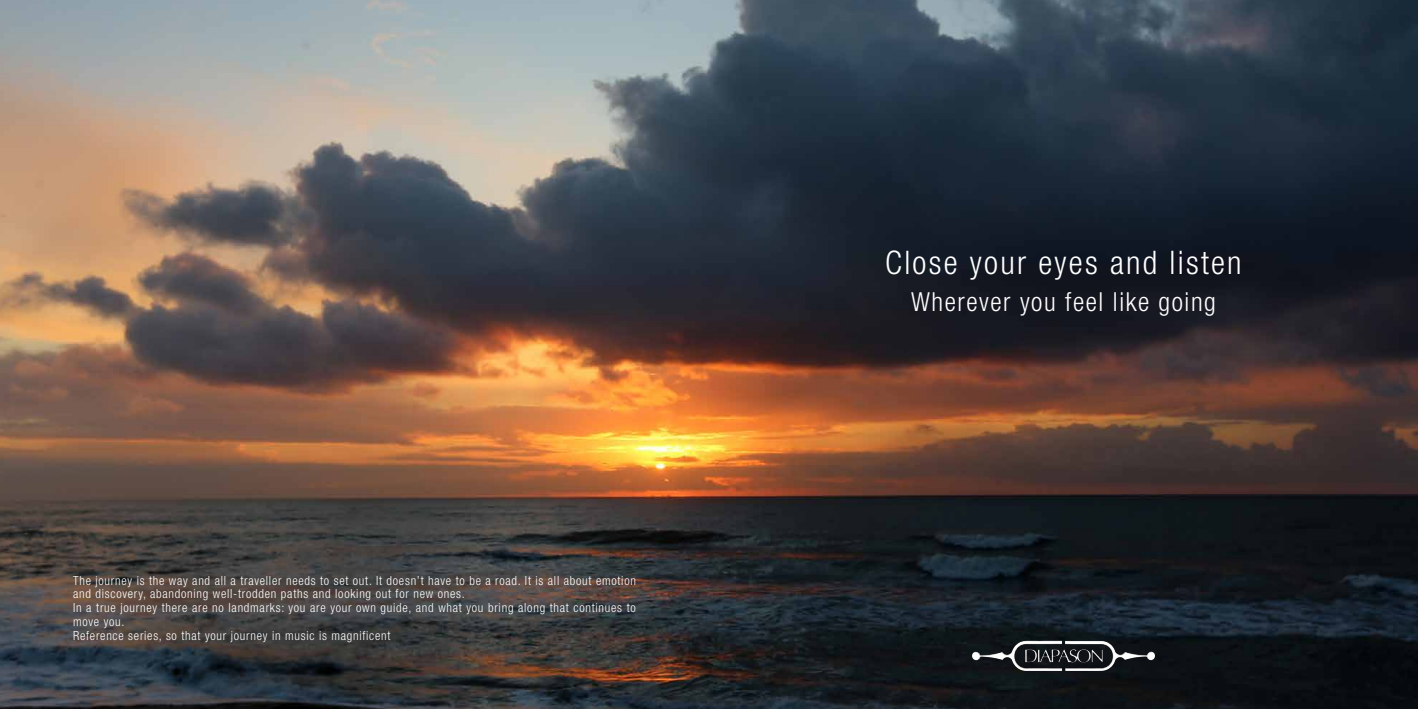
<style>
.page{position:relative;width:1418px;height:709px;background:#fff}
.page>*{position:absolute;margin:0;border:0;box-sizing:border-box;transform-origin:0 0}
.t1{font:300 condensed 32.5px "Helvetica Neue LT Std";letter-spacing:.07em;color:#fff}
.t2{font:300 condensed 26.25px "Helvetica Neue LT Std";letter-spacing:.06em;color:#fff}
.t3{font:300 condensed 12.5px/13.8px "Helvetica Neue LT Std";letter-spacing:.06em;color:#fff}
</style>
<div class="page">
<img style="left:0;top:0;width:1417px;height:709px">
<img style="left:1013px;top:640px;width:24px;height:8px">
<p class="t3" style="left:73px;top:573px;width:564px">The journey is the way and all a traveller needs to set out. It doesn’t have to be a road. It is all about emotion and discovery, abandoning well-trodden paths and looking out for new ones.<br>In a true journey there are no landmarks: you are your own guide, and what you bring along that continues to move you.<br>Reference series, so that your journey in music is magnificent</p>
<h1 class="t1" style="left:885px;top:244px;width:358px">Close your eyes and listen</h1>
<h2 class="t2" style="left:911px;top:287px;width:306px">Wherever you feel like going</h2>
</div>
